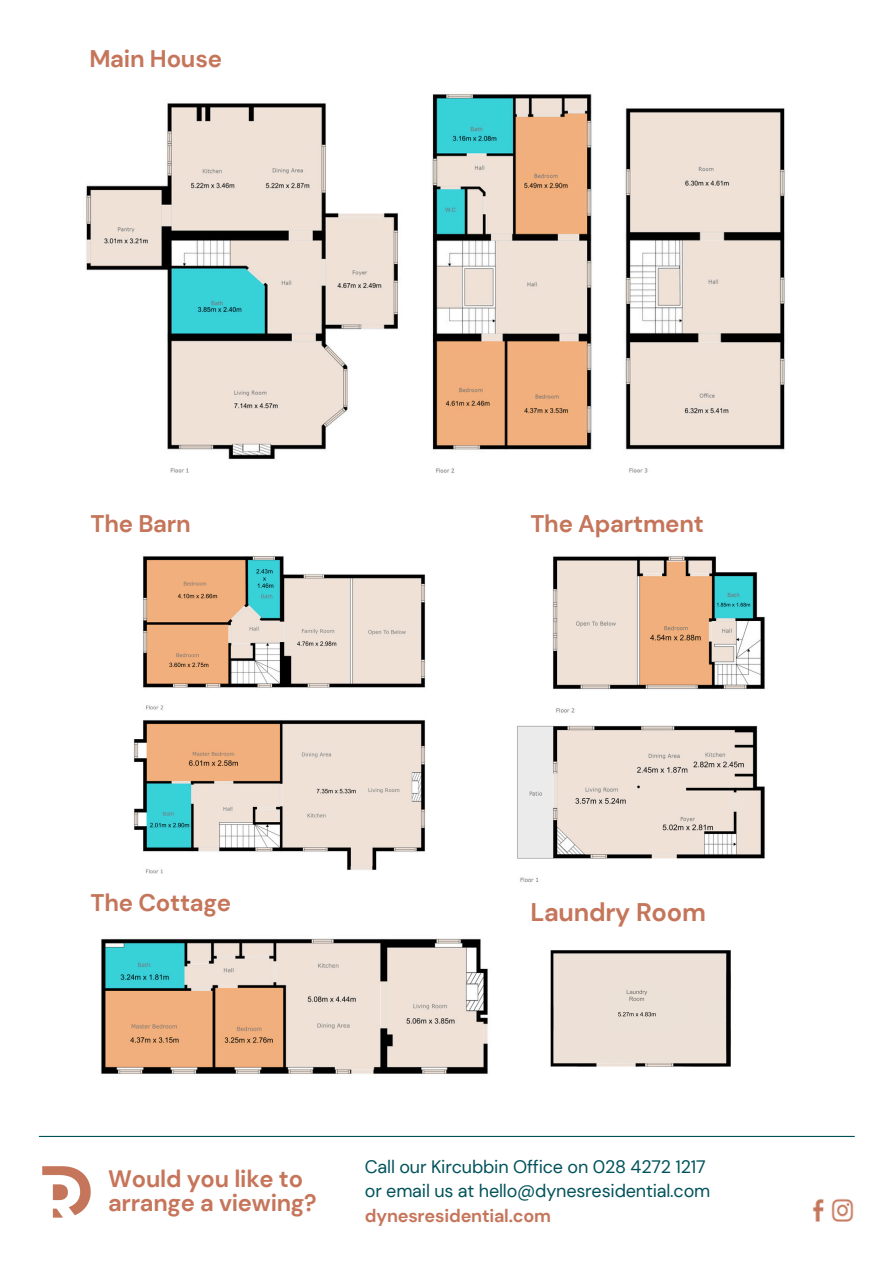
<style>
.page{position:relative;width:894px;height:1264px;background:#fff}
.page>*{position:absolute;margin:0;border:0;box-sizing:border-box;transform-origin:0 0}
.t1{font:700 25.5px "DM Sans";letter-spacing:-.01em;color:#c5755a}
.t2{font:700 24px "DM Sans";letter-spacing:-.01em;color:#c5755a}
.t3{font:700 23.7px/23.7px "DM Sans";letter-spacing:-.01em;color:#c6755a}
.t4{font:18px "DM Sans";letter-spacing:-.01em;color:#00525b}
.t5{font:700 18px "DM Sans";letter-spacing:-.01em;color:#c6755a}
</style>
<div class="page">
<img style="left:43px;top:1166px;width:47px;height:51px">
<hr style="left:39px;top:1135px;width:815px;height:1px;background:#00525b">
<img style="left:812px;top:1199px;width:42px;height:22px">
<img style="left:86px;top:94px;width:699px;height:379px">
<img style="left:101px;top:938px;width:387px;height:136px">
<img style="left:517px;top:556px;width:248px;height:326px">
<img style="left:133px;top:556px;width:293px;height:318px">
<img style="left:550px;top:950px;width:181px;height:117px">
<p class="t2" style="left:89px;top:43px;width:134px">Main House</p>
<h1 class="t2" style="left:90px;top:508px;width:102px">The Barn</h1>
<h1 class="t2" style="left:530px;top:508px;width:175px">The Apartment</h1>
<p class="t2" style="left:90px;top:887px;width:142px">The Cottage</p>
<h1 class="t1" style="left:530px;top:896px;width:177px">Laundry Room</h1>
<h1 class="t3" style="left:108px;top:1167px;width:210px">Would you like to arrange a viewing?</h1>
<p class="t4" style="left:365px;top:1154px;width:342px">Call our Kircubbin Office on 028 4272 1217</p>
<h1 class="t4" style="left:365px;top:1179px;width:347px">or email us at hello@dynesresidential.com</h1>
<p class="t5" style="left:365px;top:1204px;width:188px">dynesresidential.com</p>
</div>
